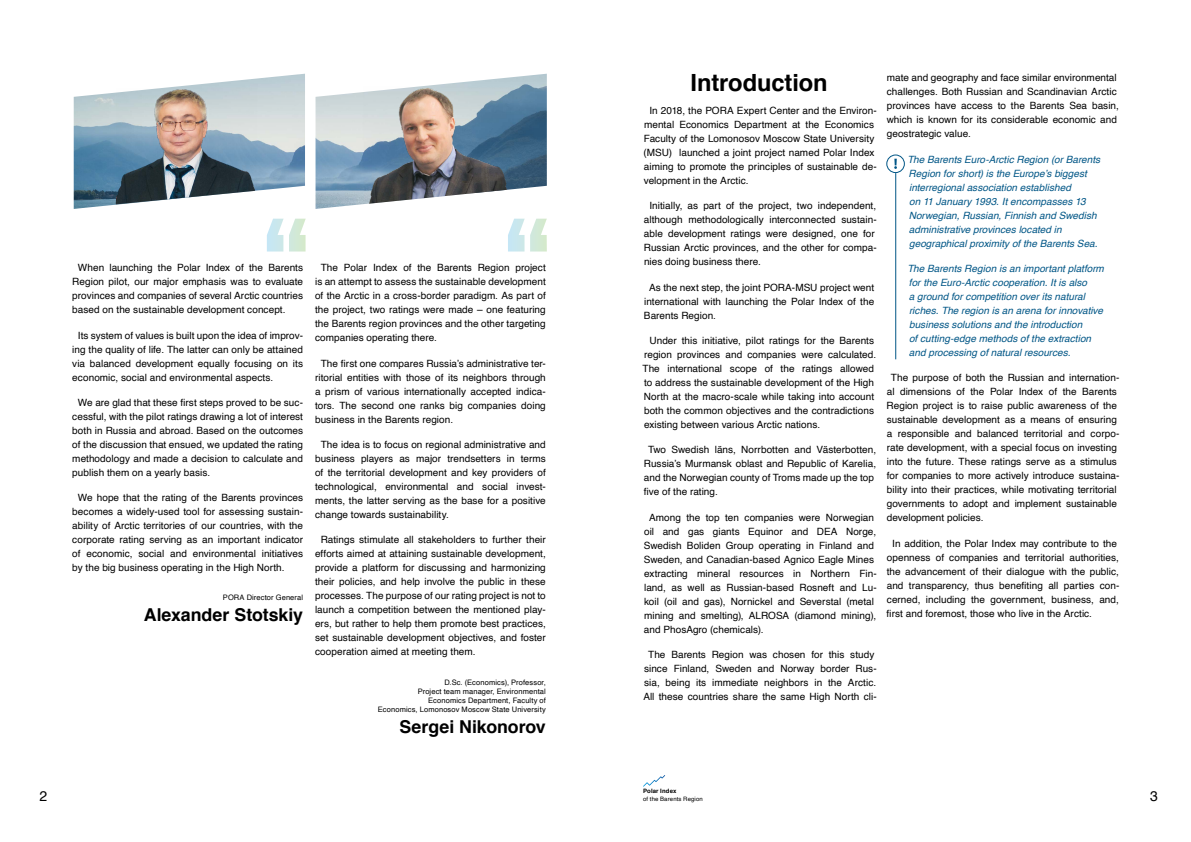
<style>
.page{position:relative;width:1191px;height:842px;background:#fff}
.page>*{position:absolute;margin:0;border:0;box-sizing:border-box;transform-origin:0 0}
.t1{font:700 23.7px "Helvetica";letter-spacing:-.005em;color:#000}
.t2{font:700 17.8px "Helvetica";letter-spacing:-.005em;color:#000}
.t3{font:14px "Helvetica";color:#000}
.t4{font:10px/14px "Helvetica";letter-spacing:.005em;color:#000;text-align:justify}
.t5{font:italic 10px/14px "Helvetica";color:#005686}
.t6{font:7.5px/9px "Helvetica";letter-spacing:.015em;color:#000;text-align:right}
.t7{font:6px "Helvetica";letter-spacing:.02em;color:#000}
.t8{font:700 6px "Helvetica";letter-spacing:.025em;color:#000}
</style>
<div class="page">
<svg style="left:643px;top:775px;width:22px;height:12px"></svg>
<img style="left:315px;top:74px;width:232px;height:135px">
<img style="left:74px;top:74px;width:231px;height:135px">
<svg style="left:508px;top:219px;width:39px;height:33px"></svg>
<svg style="left:267px;top:219px;width:39px;height:33px"></svg>
<img style="left:362px;top:86px;width:152px;height:118px">
<img style="left:116px;top:87px;width:141px;height:117px">
<hr style="left:895px;top:173px;width:1px;height:186px;background:#005686">
<div style="left:886px;top:154px;width:19px;height:19px;border:1px solid #005686;border-radius:50%"></div>
<svg style="left:894px;top:159px;width:3px;height:10px"></svg>
<p class="t4" style="left:72px;top:261px;width:232px;text-indent:6px">When launching the Polar Index of the Barents Region pilot, our major emphasis was to evaluate provinces and companies of several Arctic countries based on the sustainable development concept.</p>
<p class="t4" style="left:72px;top:328px;width:232px;text-indent:6px">Its system of values is built upon the idea of improv&shy;ing the quality of life. The latter can only be attained via balanced development equally focusing on its economic, social and environmental aspects.</p>
<p class="t4" style="left:72px;top:396px;width:232px;text-indent:6px">We are glad that these first steps proved to be suc&shy;cessful, with the pilot ratings drawing a lot of interest both in Russia and abroad. Based on the outcomes of the discussion that ensued, we updated the rating methodology and made a decision to calculate and publish them on a yearly basis.</p>
<p class="t4" style="left:72px;top:491px;width:232px;text-indent:6px">We hope that the rating of the Barents provinces becomes a widely-used tool for assessing sustain&shy;ability of Arctic territories of our countries, with the corporate rating serving as an important indicator of economic, social and environmental initiatives by the big business operating in the High North.</p>
<p class="t6" style="left:223px;top:593px;width:82px">PORA Director General</p>
<h2 class="t2" style="left:144px;top:601px;width:161px">Alexander Stotskiy</h2>
<p class="t4" style="left:315px;top:261px;width:232px;text-indent:6px">The Polar Index of the Barents Region project is an attempt to assess the sustainable development of the Arctic in a cross-border paradigm. As part of the project, two ratings were made – one featuring the Barents region provinces and the other targeting companies operating there.</p>
<p class="t4" style="left:315px;top:356px;width:232px;text-indent:6px">The first one compares Russia’s administrative ter&shy;ritorial entities with those of its neighbors through a prism of various internationally accepted indica&shy;tors. The second one ranks big companies doing business in the Barents region.</p>
<p class="t4" style="left:315px;top:438px;width:232px;text-indent:6px">The idea is to focus on regional administrative and business players as major trendsetters in terms of the territorial development and key providers of technological, environmental and social invest&shy;ments, the latter serving as the base for a positive change towards sustainability.</p>
<p class="t4" style="left:315px;top:533px;width:232px;text-indent:6px">Ratings stimulate all stakeholders to further their efforts aimed at attaining sustainable development, provide a platform for discussing and harmonizing their policies, and help involve the public in these processes. The purpose of our rating project is not to launch a competition between the mentioned play&shy;ers, but rather to help them promote best practices, set sustainable development objectives, and foster cooperation aimed at meeting them.</p>
<p class="t6" style="left:378px;top:678px;width:169px">D.Sc. (Economics), Professor,<br>Project team manager, Environmental<br>Economics Department, Faculty of<br>Economics, Lomonosov Moscow State University</p>
<h2 class="t2" style="left:399px;top:712px;width:148px">Sergei Nikonorov</h2>
<h1 class="t1" style="left:690px;top:64px;width:139px">Introduction</h1>
<p class="t4" style="left:643px;top:104px;width:235px;text-align:left;text-indent:6px">In 2018, the PORA Expert Center and the Environ&shy;mental Economics Department at the Economics Faculty of the Lomonosov Moscow State University (MSU) launched a joint project named Polar Index aiming to promote the principles of sustainable de&shy;velopment in the Arctic.</p>
<p class="t4" style="left:644px;top:199px;width:234px;text-align:left;text-indent:6px">Initially, as part of the project, two independent, although methodologically interconnected sustain&shy;able development ratings were designed, one for Russian Arctic provinces, and the other for compa&shy;nies doing business there.</p>
<p class="t4" style="left:644px;top:280px;width:232px;text-indent:5px">As the next step, the joint PORA-MSU project went international with launching the Polar Index of the Barents Region.</p>
<p class="t4" style="left:642px;top:334px;width:235px;text-align:left;text-indent:7px">Under this initiative, pilot ratings for the Barents region provinces and companies were calculated.<br>The international scope of the ratings allowed to address the sustainable development of the High North at the macro-scale while taking into account both the common objectives and the contradictions existing between various Arctic nations.</p>
<p class="t4" style="left:644px;top:443px;width:234px;text-align:left;text-indent:4px">Two Swedish läns, Norrbotten and Västerbotten, Russia’s Murmansk oblast and Republic of Karelia, and the Norwegian county of Troms made up the top five of the rating.</p>
<p class="t4" style="left:644px;top:510px;width:234px;text-align:left;text-indent:5px">Among the top ten companies were Norwegian oil and gas giants Equinor and DEA Norge, Swedish Boliden Group operating in Finland and Sweden, and Canadian-based Agnico Eagle Mines extracting mineral resources in Northern Fin&shy;land, as well as Russian-based Rosneft and Lu&shy;koil (oil and gas), Nornickel and Severstal (metal mining and smelting), ALROSA (diamond mining), and PhosAgro (chemicals).</p>
<p class="t4" style="left:643px;top:648px;width:235px;text-align:center">The Barents Region was chosen for this study since Finland, Sweden and Norway border Rus&shy;sia, being its immediate neighbors in the Arctic.<br>All these countries share the same High North cli-</p>
<p class="t4" style="left:886px;top:71px;width:234px;text-align:left">mate and geography and face similar environmental challenges. Both Russian and Scandinavian Arctic provinces have access to the Barents Sea basin, which is known for its considerable economic and geostrategic value.</p>
<p class="t5" style="left:907px;top:152px;width:194px">The Barents Euro-Arctic Region (or Barents Region for short) is the Europe’s biggest interregional association established<br>on 11 January 1993. It encompasses 13<br>Norwegian, Russian, Finnish and Swedish administrative provinces located in geographical proximity of the Barents Sea.</p>
<p class="t5" style="left:907px;top:262px;width:198px">The Barents Region is an important platform for the Euro-Arctic cooperation. It is also<br>a ground for competition over its natural riches. The region is an arena for innovative business solutions and the introduction<br>of cutting-edge methods of the extraction and processing of natural resources.</p>
<p class="t4" style="left:886px;top:371px;width:234px;text-align:left;text-indent:4px">The purpose of both the Russian and internation&shy;al dimensions of the Polar Index of the Barents Region project is to raise public awareness of the sustainable development as a means of ensuring a responsible and balanced territorial and corpo&shy;rate development, with a special focus on investing into the future. These ratings serve as a stimulus for companies to more actively introduce sustaina&shy;bility into their practices, while motivating territorial governments to adopt and implement sustainable development policies.</p>
<p class="t4" style="left:886px;top:536px;width:234px;text-align:left;text-indent:6px">In addition, the Polar Index may contribute to the openness of companies and territorial authorities, the advancement of their dialogue with the public, and transparency, thus benefiting all parties con&shy;cerned, including the government, business, and, first and foremost, those who live in the Arctic.</p>
<p class="t8" style="left:643px;top:786px;width:35px">Polar Index</p>
<h3 class="t3" style="left:39px;top:785px;width:9px">2</h3>
<p class="t7" style="left:643px;top:794px;width:61px">of the Barents Region</p>
<h3 class="t3" style="left:1150px;top:785px;width:9px">3</h3>
</div>
